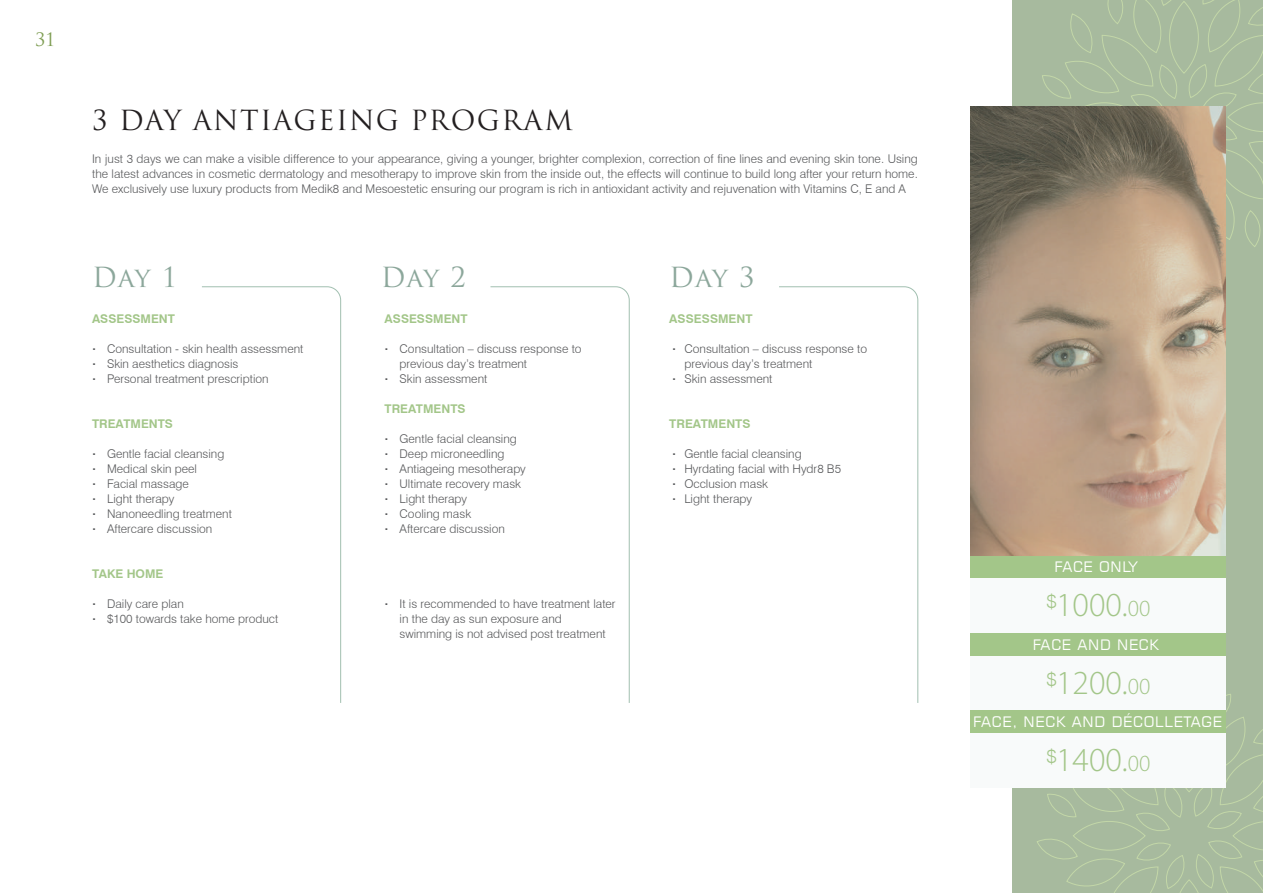
<style>
.page{position:relative;width:1263px;height:893px;background:#fff}
.page>*{position:absolute;margin:0;border:0;box-sizing:border-box;transform-origin:0 0}
.t1{font:300 33.75px "Myriad Pro";color:#a3c689}
.t2{font:27px "Trajan Pro";letter-spacing:.05em;color:#231f20}
.t3{font:27px "Trajan Pro";letter-spacing:.02em;color:#8ca79b}
.t4{font:18px "Trajan Pro";color:#7e9d53}
.t5{font:14.4px "Square 721 BT";letter-spacing:.05em;color:#fff}
.t6{font:300 12px/15px "Swiss 721 BT";color:#57585a}
.t7{font:700 12px "Swiss 721 BT";color:#a3c689}
.t8{font:700 12px/15px "Swiss 721 BT";color:#57585a;text-align:justify}
.s1{font-size:23.25px}
</style>
<div class="page">
<div style="left:1012px;top:0;width:251px;height:893px;background:#a7ba9e"></div>
<svg style="left:1042px;top:0;width:221px;height:247px"></svg>
<svg style="left:1037px;top:694px;width:226px;height:199px"></svg>
<svg style="left:970px;top:106px;width:256px;height:450px;background:#ac967f"></svg>
<svg style="left:202px;top:286px;width:139px;height:417px"></svg>
<svg style="left:490px;top:286px;width:140px;height:417px"></svg>
<svg style="left:779px;top:286px;width:139px;height:417px"></svg>
<div style="left:970px;top:556px;width:256px;height:23px;background:#a3c689"></div>
<div style="left:970px;top:579px;width:256px;height:54px;background:#f8fafa"></div>
<div style="left:970px;top:633px;width:256px;height:23px;background:#a3c689"></div>
<div style="left:970px;top:656px;width:256px;height:54px;background:#f8fafa"></div>
<div style="left:970px;top:710px;width:256px;height:23px;background:#a3c689"></div>
<div style="left:970px;top:733px;width:256px;height:55px;background:#f8fafa"></div>
<h3 class="t4" style="left:35px;top:28px;width:22px">31</h3>
<h2 class="t2" style="left:92px;top:103px;width:482px">3 DAY ANTIAGEING PROGRAM</h2>
<p class="t6" style="left:92px;top:151px;width:827px;text-align:justify">In just 3 days we can make a visible difference to your appearance, giving a younger, brighter complexion, correction of fine lines and evening skin tone. Using the latest advances in cosmetic dermatology and mesotherapy to improve skin from the inside out, the effects will continue to build long after your return home.<br>We exclusively use luxury products from Medik8 and Mesoestetic ensuring our program is rich in antioxidant activity and rejuvenation with Vitamins C, E and A</p>
<h2 class="t3" style="left:92px;top:260px;width:87px">Day 1</h2>
<h2 class="t3" style="left:381px;top:260px;width:87px">Day 2</h2>
<h2 class="t3" style="left:669px;top:260px;width:87px">Day 3</h2>
<p class="t7" style="left:92px;top:311px;width:84px">ASSESSMENT</p>
<p class="t6" style="left:107px;top:341px;width:198px">Consultation - skin health assessment<br>Skin aesthetics diagnosis<br>Personal treatment prescription</p>
<p class="t7" style="left:92px;top:416px;width:82px">TREATMENTS</p>
<p class="t6" style="left:107px;top:446px;width:126px">Gentle facial cleansing<br>Medical skin peel<br>Facial massage<br>Light therapy<br>Nanoneedling treatment<br>Aftercare discussion</p>
<p class="t7" style="left:92px;top:566px;width:73px">TAKE HOME</p>
<p class="t6" style="left:107px;top:596px;width:173px">Daily care plan<br>$100 towards take home product</p>
<p class="t8" style="left:92px;top:338px;width:5px">. . .</p>
<p class="t8" style="left:92px;top:443px;width:5px">. . . . . .</p>
<p class="t8" style="left:92px;top:593px;width:5px">. .</p>
<p class="t7" style="left:385px;top:311px;width:84px">ASSESSMENT</p>
<p class="t6" style="left:400px;top:341px;width:184px">Consultation – discuss response to previous day’s treatment<br>Skin assessment</p>
<p class="t7" style="left:385px;top:401px;width:82px">TREATMENTS</p>
<p class="t6" style="left:400px;top:431px;width:128px">Gentle facial cleansing<br>Deep microneedling<br>Antiageing mesotherapy<br>Ultimate recovery mask<br>Light therapy<br>Cooling mask<br>Aftercare discussion</p>
<p class="t8" style="left:385px;top:338px;width:5px">.</p>
<p class="t8" style="left:385px;top:368px;width:5px">.</p>
<p class="t8" style="left:385px;top:428px;width:5px">. . . . . . .</p>
<p class="t8" style="left:385px;top:593px;width:5px">.</p>
<p class="t6" style="left:400px;top:596px;width:218px">It is recommended to have treatment later in the day as sun exposure and swimming is not advised post treatment</p>
<p class="t7" style="left:669px;top:311px;width:85px">ASSESSMENT</p>
<p class="t6" style="left:684px;top:341px;width:184px">Consultation – discuss response to previous day’s treatment<br>Skin assessment</p>
<p class="t7" style="left:669px;top:416px;width:83px">TREATMENTS</p>
<p class="t6" style="left:684px;top:446px;width:158px">Gentle facial cleansing<br>Hyrdating facial with Hydr8 B5<br>Occlusion mask<br>Light therapy</p>
<p class="t8" style="left:672px;top:338px;width:5px">.</p>
<p class="t8" style="left:672px;top:368px;width:5px">.</p>
<p class="t8" style="left:672px;top:443px;width:5px">. . . .</p>
<p class="t5" style="left:1054px;top:558px;width:84px">FACE ONLY</p>
<h1 class="t1" style="left:1046px;top:585px;width:105px"><sup>$</sup>1000.<span class="s1">00</span></h1>
<p class="t5" style="left:1033px;top:635px;width:128px">FACE AND NECK</p>
<h1 class="t1" style="left:1046px;top:662px;width:105px"><sup>$</sup>1200.<span class="s1">00</span></h1>
<p class="t5" style="left:973px;top:713px;width:250px">FACE, NECK AND DÉCOLLETAGE</p>
<h1 class="t1" style="left:1046px;top:739px;width:105px"><sup>$</sup>1400.<span class="s1">00</span></h1>
</div>
